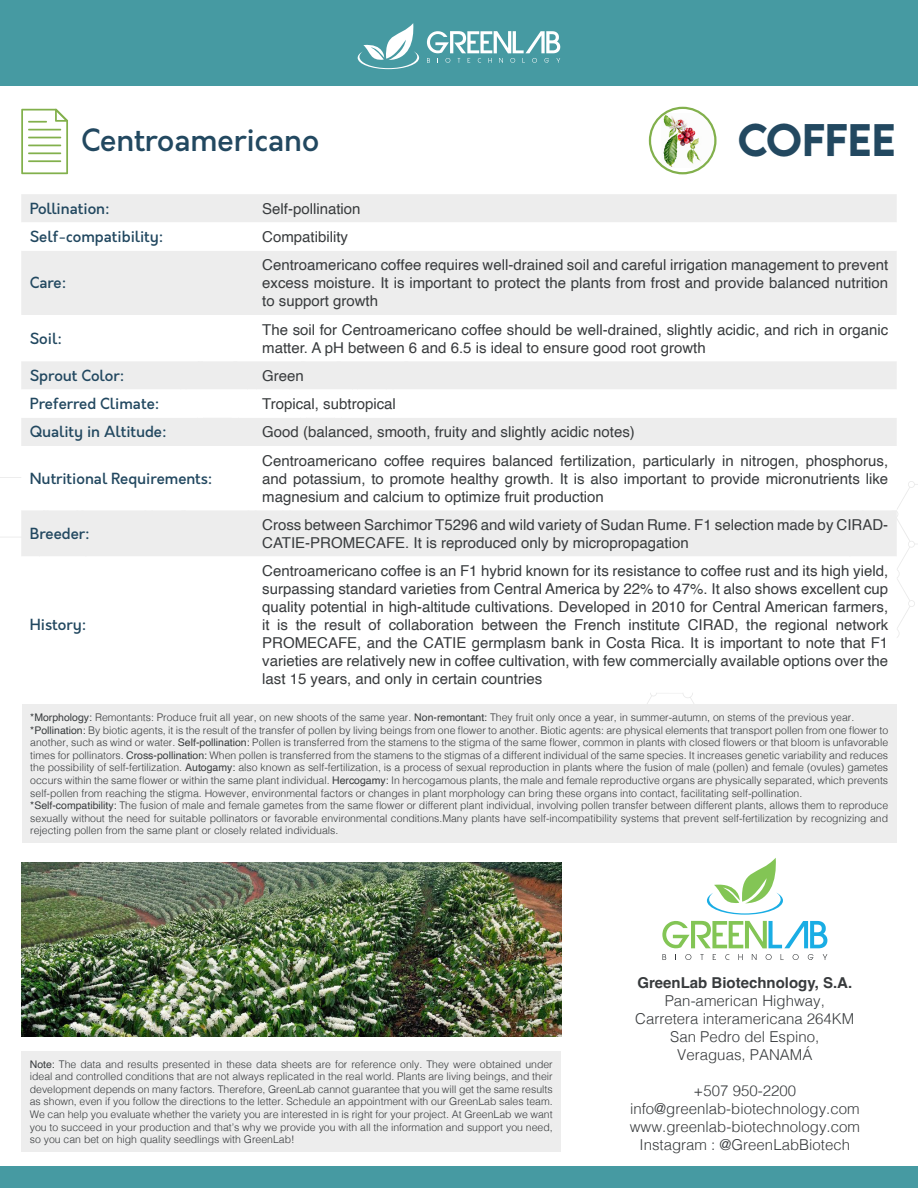
<style>
.page{position:relative;width:918px;height:1188px;background:#fff}
.page>*{position:absolute;margin:0;border:0;box-sizing:border-box;transform-origin:0 0}
.t1{font:500 40.5px "LEMONMILK";color:#224860}
.t2{font:500 30px "Orkney";color:#224860}
.t3{font:15px/18px "Helvetica";color:#383b3d;text-align:justify}
.t4{font:300 15px "Helvetica";color:#383b3d}
.t5{font:500 15px "Orkney";color:#224860}
.t6{font:700 15px "Helvetica";color:#383b3d}
.t7{font:300 10.5px/12.6px "Helvetica";color:#383b3d;text-align:justify}
.s1{font-weight:400}
</style>
<div class="page">
<svg style="left:477px;top:481px;width:441px;height:224px"></svg>
<div style="left:0;top:0;width:918px;height:85px;background:#469aa2"></div>
<div style="left:0;top:1167px;width:918px;height:21px;background:#469aa2"></div>
<svg style="left:662px;top:921px;width:165px;height:27px"></svg>
<svg style="left:662px;top:954px;width:4px;height:6px"></svg>
<svg style="left:685px;top:954px;width:6px;height:6px"></svg>
<svg style="left:700px;top:954px;width:4px;height:6px"></svg>
<svg style="left:713px;top:954px;width:3px;height:6px"></svg>
<svg style="left:725px;top:954px;width:4px;height:6px"></svg>
<svg style="left:738px;top:954px;width:5px;height:6px"></svg>
<svg style="left:752px;top:954px;width:5px;height:6px"></svg>
<svg style="left:766px;top:954px;width:6px;height:6px"></svg>
<svg style="left:793px;top:954px;width:6px;height:6px"></svg>
<svg style="left:808px;top:954px;width:6px;height:6px"></svg>
<svg style="left:823px;top:954px;width:4px;height:6px"></svg>
<svg style="left:707px;top:858px;width:76px;height:57px"></svg>
<div style="left:21px;top:194px;width:876px;height:28px;background:#ededed"></div>
<svg style="left:21px;top:251px;width:876px;height:442px"></svg>
<img style="left:21px;top:863px;width:540px;height:173px">
<svg style="left:427px;top:31px;width:133px;height:32px"></svg>
<svg style="left:358px;top:23px;width:61px;height:46px"></svg>
<div style="left:21px;top:1051px;width:540px;height:101px;background:#ededed"></div>
<div style="left:22px;top:705px;width:875px;height:138px;background:#ededed"></div>
<svg style="left:21px;top:109px;width:47px;height:65px"></svg>
<hr style="left:28px;top:129px;width:33px;height:2px;background:#82b04c">
<hr style="left:28px;top:137px;width:33px;height:1px;background:#82b04c">
<hr style="left:28px;top:145px;width:33px;height:1px;background:#82b04c">
<hr style="left:28px;top:152px;width:33px;height:2px;background:#82b04c">
<hr style="left:28px;top:160px;width:33px;height:2px;background:#82b04c">
<img style="left:661px;top:113px;width:53px;height:55px">
<div style="left:649px;top:107px;width:68px;height:67px;border:2px solid #82b04c;border-radius:50%"></div>
<p class="t2" style="left:81px;top:120px;width:240px">Centroamericano</p>
<p class="t1" style="left:738px;top:114px;width:159px">COFFEE</p>
<p class="t5" style="left:30px;top:199px;width:82px">Pollination:</p>
<p class="t3" style="left:262px;top:200px;width:100px">Self-pollination</p>
<p class="t5" style="left:30px;top:227px;width:135px">Self-compatibility:</p>
<p class="t3" style="left:262px;top:228px;width:87px">Compatibility</p>
<p class="t5" style="left:30px;top:273px;width:38px">Care:</p>
<p class="t3" style="left:262px;top:257px;width:628px">Centroamericano coffee requires well-drained soil and careful irrigation management to prevent excess moisture. It is important to protect the plants from frost and provide balanced nutrition to support growth</p>
<p class="t5" style="left:30px;top:328px;width:34px">Soil:</p>
<p class="t3" style="left:262px;top:321px;width:628px">The soil for Centroamericano coffee should be well-drained, slightly acidic, and rich in organic matter. A pH between 6 and 6.5 is ideal to ensure good root growth</p>
<p class="t5" style="left:30px;top:366px;width:96px">Sprout Color:</p>
<p class="t3" style="left:262px;top:367px;width:43px">Green</p>
<p class="t5" style="left:30px;top:394px;width:131px">Preferred Climate:</p>
<p class="t3" style="left:262px;top:395px;width:135px">Tropical, subtropical</p>
<p class="t5" style="left:30px;top:422px;width:138px">Quality in Altitude:</p>
<p class="t3" style="left:262px;top:424px;width:374px">Good (balanced, smooth, fruity and slightly acidic notes)</p>
<p class="t5" style="left:30px;top:468px;width:184px">Nutritional Requirements:</p>
<p class="t3" style="left:262px;top:452px;width:628px">Centroamericano coffee requires balanced fertilization, particularly in nitrogen, phosphorus, and potassium, to promote healthy growth. It is also important to provide micronutrients like magnesium and calcium to optimize fruit production</p>
<p class="t5" style="left:30px;top:524px;width:62px">Breeder:</p>
<p class="t3" style="left:262px;top:516px;width:628px">Cross between Sarchimor T5296 and wild variety of Sudan Rume. F1 selection made by CIRAD-<br>CATIE-PROMECAFE. It is reproduced only by micropropagation</p>
<p class="t5" style="left:30px;top:615px;width:58px">History:</p>
<p class="t3" style="left:262px;top:562px;width:628px">Centroamericano coffee is an F1 hybrid known for its resistance to coffee rust and its high yield, surpassing standard varieties from Central America by 22% to 47%. It also shows excellent cup quality potential in high-altitude cultivations. Developed in 2010 for Central American farmers, it is the result of collaboration between the French institute CIRAD, the regional network PROMECAFE, and the CATIE germplasm bank in Costa Rica. It is important to note that F1 varieties are relatively new in coffee cultivation, with few commercially available options over the last 15 years, and only in certain countries</p>
<p class="t7" style="left:30px;top:710px;width:826px"><span class="s1">*Morphology:</span> Remontants: Produce fruit all year, on new shoots of the same year. <span class="s1">Non-remontant:</span> They fruit only once a year, in summer-autumn, on stems of the previous year.</p>
<p class="t7" style="left:30px;top:723px;width:859px"><span class="s1">*Pollination:</span> By biotic agents, it is the result of the transfer of pollen by living beings from one flower to another. Biotic agents: are physical elements that transport pollen from one flower to another, such as wind or water. <span class="s1">Self-pollination:</span> Pollen is transferred from the stamens to the stigma of the same flower, common in plants with closed flowers or that bloom is unfavorable times for pollinators. <span class="s1">Cross-pollination:</span> When pollen is transferred from the stamens to the stigmas of a different individual of the same species. It increases genetic variability and reduces the possibility of self-fertilization. <span class="s1">Autogamy:</span> also known as self-fertilization, is a process of sexual reproduction in plants where the fusion of male (pollen) and female (ovules) gametes occurs within the same flower or within the same plant individual. <span class="s1">Hercogamy:</span> In hercogamous plants, the male and female reproductive organs are physically separated, which prevents self-pollen from reaching the stigma. However, environmental factors or changes in plant morphology can bring these organs into contact, facilitating self-pollination.</p>
<p class="t7" style="left:30px;top:798px;width:859px"><span class="s1">*Self-compatibility:</span> The fusion of male and female gametes from the same flower or different plant individual, involving pollen transfer between different plants, allows them to reproduce sexually without the need for suitable pollinators or favorable environmental conditions.Many plants have self-incompatibility systems that prevent self-fertilization by recognizing and rejecting pollen from the same plant or closely related individuals.</p>
<p class="t7" style="left:30px;top:1057px;width:525px"><span class="s1">Note:</span> The data and results presented in these data sheets are for reference only. They were obtained under ideal and controlled conditions that are not always replicated in the real world. Plants are living beings, and their development depends on many factors. Therefore, GreenLab cannot guarantee that you will get the same results as shown, even if you follow the directions to the letter. Schedule an appointment with our GreenLab sales team.<br>We can help you evaluate whether the variety you are interested in is right for your project. At GreenLab we want you to succeed in your production and that’s why we provide you with all the information and support you need, so you can bet on high quality seedlings with GreenLab!</p>
<p class="t6" style="left:637px;top:973px;width:216px">GreenLab Biotechnology, S.A.</p>
<p class="t4" style="left:665px;top:988px;width:162px">Pan-american Highway,</p>
<p class="t4" style="left:635px;top:1006px;width:221px">Carretera interamericana 264KM</p>
<p class="t4" style="left:670px;top:1024px;width:151px">San Pedro del Espino,</p>
<p class="t4" style="left:677px;top:1042px;width:137px">Veraguas, PANAMÁ</p>
<p class="t4" style="left:694px;top:1078px;width:104px">+507 950-2200</p>
<p class="t4" style="left:630px;top:1096px;width:231px">info@greenlab-biotechnology.com</p>
<p class="t4" style="left:630px;top:1114px;width:232px">www.greenlab-biotechnology.com</p>
<p class="t4" style="left:640px;top:1132px;width:212px">Instagram : @GreenLabBiotech</p>
</div>
